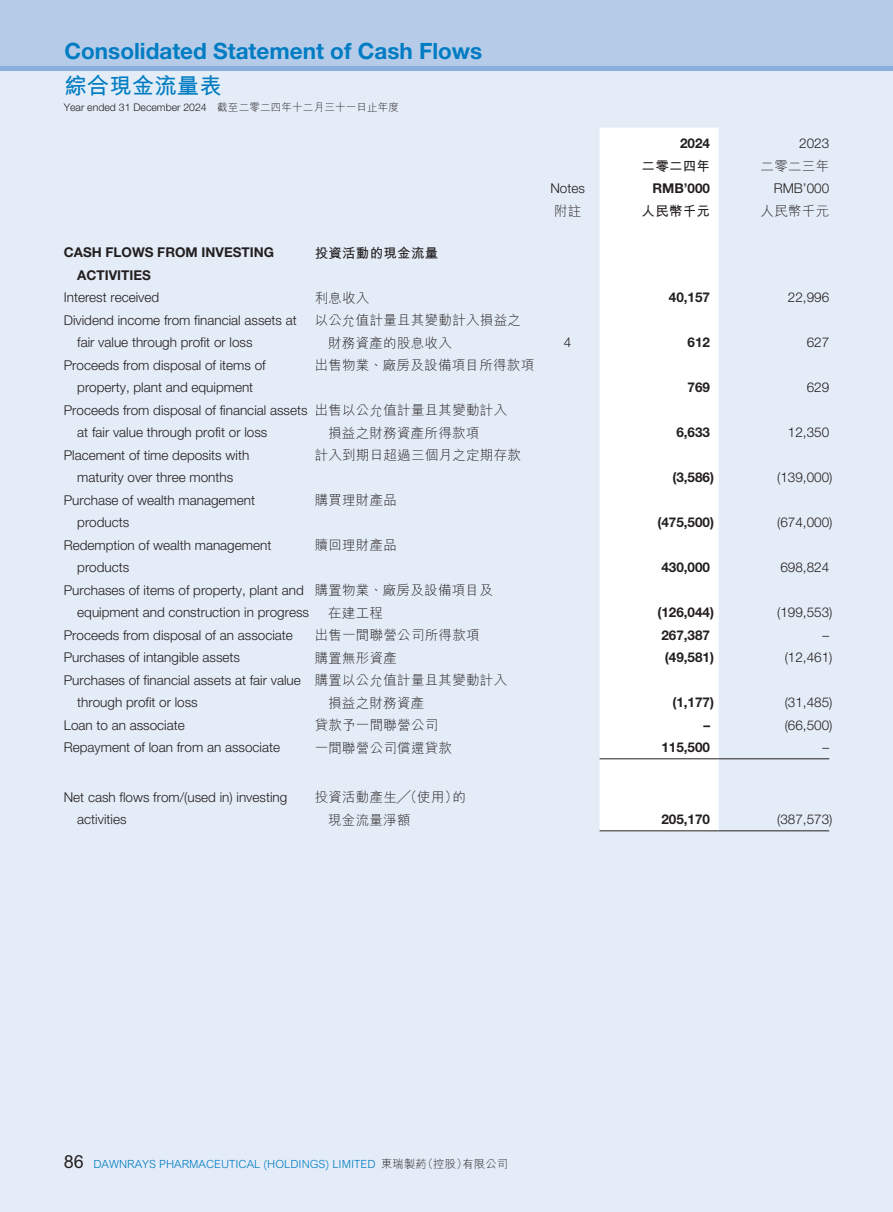
<style>
.page{position:relative;width:893px;height:1212px;background:#fff}
.page>*{position:absolute;margin:0;border:0;box-sizing:border-box;transform-origin:0 0}
.t1{font:700 22.5px "Helvetica Neue LT Std";color:#007cc2}
.t2{font:700 22.5px "M Hei HK";color:#007cc2}
.t3{font:500 18px "M Hei HK";color:#231f20}
._50_Table_txt{font:300 13.5px/22.5px "Helvetica Neue LT Std";color:#231f20}
._50_Table_txt-2{font:300 13.5px/22.5px "M Hei HK";letter-spacing:.02em;color:#231f20}
._50_Table_txt-3{font:700 13.5px/22.5px "Helvetica Neue LT Std";color:#231f20}
._50_Table_txt-4{font:700 13.5px "M Hei HK";letter-spacing:.02em;color:#231f20}
.t4{font:300 11.25px "M Hei HK";color:#007cc2}
.t5{font:300 10.5px "Helvetica Neue LT Std";color:#231f20}
.s1{font-family:"M Hei HK"}
.s2{color:#231f20}
</style>
<div class="page">
<div style="left:0;top:71px;width:893px;height:1141px;background:#e4ecf7"></div>
<div style="left:0;top:0;width:893px;height:67px;background:#b6cbe8"></div>
<hr style="left:0;top:67px;width:893px;height:4px;background:#89b0dc">
<div style="left:600px;top:128px;width:119px;height:702px;background:#fff"></div>
<hr style="left:600px;top:758px;width:119px;height:1px;background:#231f20">
<hr style="left:719px;top:758px;width:110px;height:1px;background:#231f20">
<hr style="left:600px;top:830px;width:119px;height:1px;background:#231f20">
<hr style="left:719px;top:830px;width:110px;height:1px;background:#231f20">
<p class="t1" style="left:64px;top:37px;width:419px">Consolidated Statement of Cash Flows</p>
<p class="t2" style="left:64px;top:69px;width:159px">綜合現金流量表</p>
<p class="t5" style="left:64px;top:101px;width:337px">Year ended 31 December 2024 <span class="s1">截至二零二四年十二月三十一日止年度</span></p>
<p class="_50_Table_txt-3" style="left:680px;top:131px;width:32px">2024</p>
<p class="_50_Table_txt" style="left:799px;top:131px;width:32px">2023</p>
<p class="_50_Table_txt-4" style="left:641px;top:156px;width:70px">二零二四年</p>
<p class="_50_Table_txt-2" style="left:761px;top:154px;width:70px">二零二三年</p>
<p class="_50_Table_txt" style="left:550px;top:176px;width:36px">Notes</p>
<p class="_50_Table_txt-3" style="left:652px;top:176px;width:59px">RMB’000</p>
<p class="_50_Table_txt" style="left:774px;top:176px;width:57px">RMB’000</p>
<p class="_50_Table_txt-2" style="left:554px;top:199px;width:29px">附註</p>
<p class="_50_Table_txt-4" style="left:641px;top:201px;width:70px">人民幣千元</p>
<p class="_50_Table_txt-2" style="left:761px;top:199px;width:70px">人民幣千元</p>
<p class="_50_Table_txt-3" style="left:77px;top:241px;width:198px;text-indent:-14px">CASH FLOWS FROM INVESTING<br>ACTIVITIES</p>
<p class="_50_Table_txt-4" style="left:315px;top:243px;width:125px">投資活動的現金流量</p>
<p class="_50_Table_txt" style="left:64px;top:286px;width:97px">Interest received</p>
<p class="_50_Table_txt-2" style="left:315px;top:286px;width:56px">利息收入</p>
<p class="_50_Table_txt-3" style="left:669px;top:286px;width:43px">40,157</p>
<p class="_50_Table_txt" style="left:788px;top:286px;width:43px">22,996</p>
<p class="_50_Table_txt" style="left:77px;top:308px;width:221px;text-indent:-14px">Dividend income from financial assets at fair value through profit or loss</p>
<p class="_50_Table_txt-2" style="left:315px;top:309px;width:208px">以公允值計量且其變動計入損益之</p>
<p class="_50_Table_txt-2" style="left:328px;top:331px;width:125px">財務資產的股息收入</p>
<p class="_50_Table_txt" style="left:564px;top:331px;width:9px">4</p>
<p class="_50_Table_txt-3" style="left:688px;top:331px;width:24px">612</p>
<p class="_50_Table_txt" style="left:807px;top:331px;width:24px">627</p>
<p class="_50_Table_txt" style="left:64px;top:353px;width:204px;text-align:center">Proceeds from disposal of items of property, plant and equipment</p>
<p class="_50_Table_txt-2" style="left:315px;top:354px;width:221px">出售物業、廠房及設備項目所得款項</p>
<p class="_50_Table_txt-3" style="left:688px;top:376px;width:24px">769</p>
<p class="_50_Table_txt" style="left:807px;top:376px;width:24px">629</p>
<p class="_50_Table_txt" style="left:77px;top:398px;width:232px;text-indent:-14px">Proceeds from disposal of financial assets at fair value through profit or loss</p>
<p class="_50_Table_txt-2" style="left:315px;top:399px;width:194px">出售以公允值計量且其變動計入</p>
<p class="_50_Table_txt-2" style="left:328px;top:421px;width:153px">損益之財務資產所得款項</p>
<p class="_50_Table_txt-3" style="left:676px;top:421px;width:35px">6,633</p>
<p class="_50_Table_txt" style="left:788px;top:421px;width:43px">12,350</p>
<p class="_50_Table_txt" style="left:64px;top:443px;width:187px;text-align:center">Placement of time deposits with maturity over three months</p>
<p class="_50_Table_txt-2" style="left:315px;top:444px;width:208px">計入到期日超過三個月之定期存款</p>
<p class="_50_Table_txt" style="left:77px;top:488px;width:179px;text-indent:-14px">Purchase of wealth management products</p>
<p class="_50_Table_txt-2" style="left:315px;top:489px;width:84px">購買理財產品</p>
<p class="_50_Table_txt" style="left:77px;top:533px;width:196px;text-indent:-14px">Redemption of wealth management products</p>
<p class="_50_Table_txt-2" style="left:315px;top:534px;width:84px">贖回理財產品</p>
<p class="_50_Table_txt-3" style="left:672px;top:466px;width:43px">(3,586)</p>
<p class="_50_Table_txt" style="left:777px;top:466px;width:57px">(139,000)</p>
<p class="_50_Table_txt-3" style="left:657px;top:511px;width:58px">(475,500)</p>
<p class="_50_Table_txt" style="left:777px;top:511px;width:57px">(674,000)</p>
<p class="_50_Table_txt-3" style="left:661px;top:556px;width:50px">430,000</p>
<p class="_50_Table_txt" style="left:780px;top:556px;width:50px">698,824</p>
<p class="_50_Table_txt" style="left:77px;top:578px;width:233px;text-indent:-14px">Purchases of items of property, plant and equipment and construction in progress</p>
<p class="_50_Table_txt-2" style="left:315px;top:579px;width:180px">購置物業、廠房及設備項目及</p>
<p class="_50_Table_txt-2" style="left:328px;top:601px;width:56px">在建工程</p>
<p class="_50_Table_txt-3" style="left:657px;top:601px;width:58px">(126,044)</p>
<p class="_50_Table_txt" style="left:777px;top:601px;width:57px">(199,553)</p>
<p class="_50_Table_txt" style="left:64px;top:623px;width:231px">Proceeds from disposal of an associate</p>
<p class="_50_Table_txt-2" style="left:315px;top:624px;width:166px">出售一間聯營公司所得款項</p>
<p class="_50_Table_txt-3" style="left:661px;top:623px;width:50px">267,387</p>
<p class="_50_Table_txt" style="left:822px;top:623px;width:8px">–</p>
<p class="_50_Table_txt" style="left:64px;top:646px;width:178px">Purchases of intangible assets</p>
<p class="_50_Table_txt-2" style="left:315px;top:646px;width:84px">購置無形資產</p>
<p class="_50_Table_txt-3" style="left:665px;top:646px;width:51px">(49,581)</p>
<p class="_50_Table_txt" style="left:785px;top:646px;width:49px">(12,461)</p>
<p class="_50_Table_txt" style="left:77px;top:668px;width:225px;text-indent:-14px">Purchases of financial assets at fair value through profit or loss</p>
<p class="_50_Table_txt-2" style="left:315px;top:669px;width:194px">購置以公允值計量且其變動計入</p>
<p class="_50_Table_txt-2" style="left:328px;top:691px;width:98px">損益之財務資產</p>
<p class="_50_Table_txt-3" style="left:672px;top:691px;width:43px">(1,177)</p>
<p class="_50_Table_txt" style="left:785px;top:691px;width:49px">(31,485)</p>
<p class="_50_Table_txt" style="left:64px;top:713px;width:123px">Loan to an associate</p>
<p class="_50_Table_txt-2" style="left:315px;top:714px;width:125px">貸款予一間聯營公司</p>
<p class="_50_Table_txt-3" style="left:703px;top:713px;width:8px">–</p>
<p class="_50_Table_txt" style="left:785px;top:713px;width:49px">(66,500)</p>
<p class="_50_Table_txt" style="left:64px;top:736px;width:218px">Repayment of loan from an associate</p>
<p class="_50_Table_txt-2" style="left:315px;top:736px;width:139px">一間聯營公司償還貸款</p>
<p class="_50_Table_txt-3" style="left:661px;top:736px;width:50px">115,500</p>
<p class="_50_Table_txt" style="left:822px;top:736px;width:8px">–</p>
<p class="_50_Table_txt" style="left:77px;top:785px;width:212px;text-indent:-14px">Net cash flows from/(used in) investing activities</p>
<p class="_50_Table_txt-2" style="left:328px;top:786px;width:139px;text-indent:-13px">投資活動產生╱（使用）的現金流量淨額</p>
<p class="_50_Table_txt-3" style="left:661px;top:808px;width:50px">205,170</p>
<p class="_50_Table_txt" style="left:777px;top:808px;width:57px">(387,573)</p>
<p class="t3" style="left:64px;top:1148px;width:22px">86</p>
<p class="t4" style="left:94px;top:1158px;width:416px">DAWNRAYS PHARMACEUTICAL (HOLDINGS) LIMITED <span class="s2">東瑞製葯（控股）有限公司</span></p>
</div>
